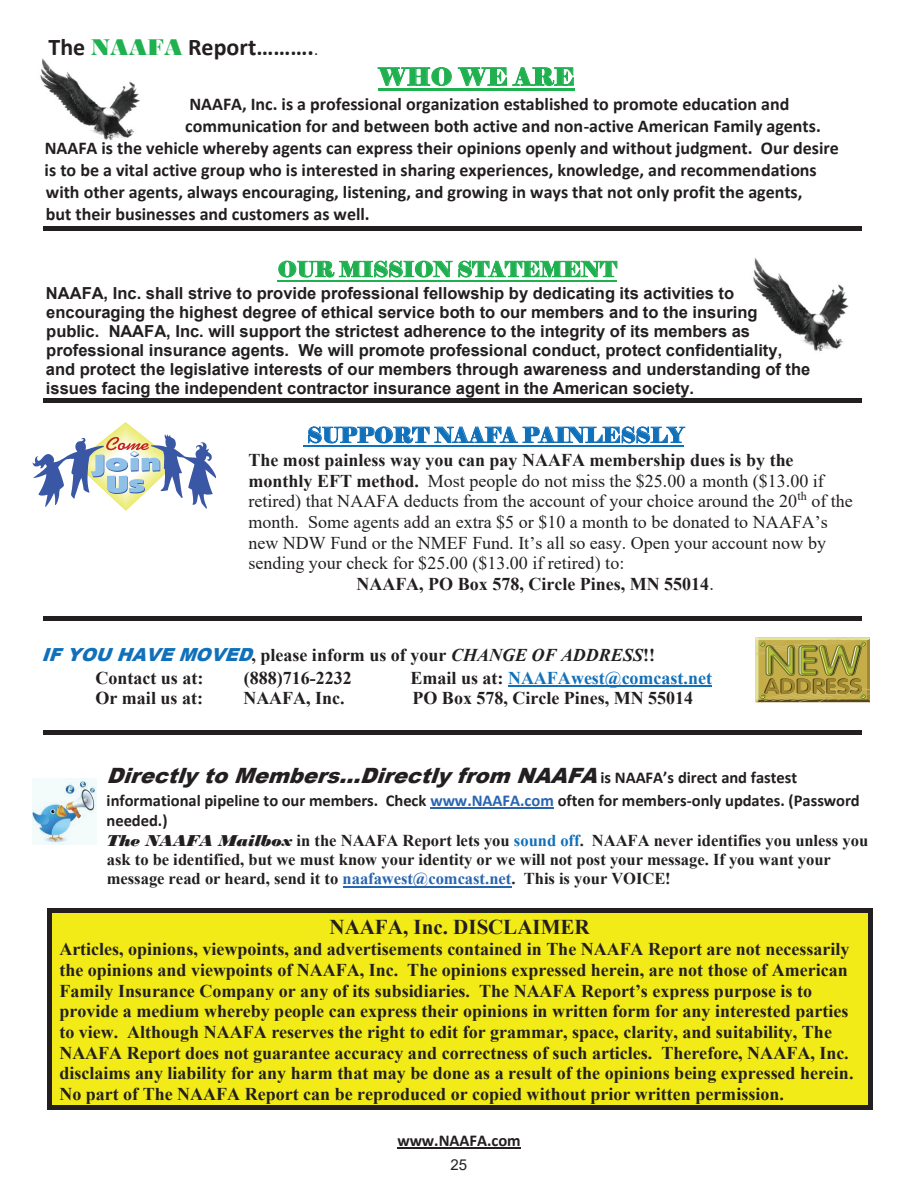
<style>
.page{position:relative;width:918px;height:1188px;background:#fff}
.page>*{position:absolute;margin:0;border:0;box-sizing:border-box;transform-origin:0 0}
.t1{font:700 24px "Calibri";color:#231f20}
.t2{font:24px "Elephant";letter-spacing:.005em;color:#1fb04f}
.t3{font:italic 900 21px "Arial";color:#231f20}
.t4{font:21px "Elephant";color:#1070b9}
.t5{font:700 21px "Times New Roman";color:#231f20}
.t6{font:21px "Elephant";color:#1fb04f}
.t7{font:700 18px/20.7px "Times New Roman";color:#231f20}
.t8{font:700 18px "Calibri";color:#231f20}
.t9{font:18px "Times New Roman";color:#231f20}
.t10{font:700 18px "Times New Roman";color:#1070b9}
.t11{font:700 16.5px/19px "Arial";color:#231f20}
.t12{font:700 16.5px/19.4px "Times New Roman";color:#231f20}
.t13{font:700 16.5px/20.1px "Calibri";color:#231f20}
.t14{font:15px "Arial";color:#231f20}
.s1{font-family:"Bodoni MT Black";font-weight:400;color:#1fb04f}
.s2{font-weight:400;font-size:16.5px}
.s3{font-weight:700}
.s4{font-weight:400}
.s5{font-family:"Arial";font-weight:900;font-style:italic;color:#1070b9}
.s6{font-style:italic}
.s7{color:#231f20}
.s8{font-family:"Calibri";font-weight:700;font-style:normal;font-size:16.5px}
.s9{color:#2865b1}
.s10{font-family:"Bodoni MT Black";font-weight:400;font-style:italic}
.s11{color:#1070b9}
</style>
<div class="page">
<img style="left:40px;top:58px;width:100px;height:82px">
<img style="left:753px;top:258px;width:96px;height:94px">
<hr style="left:378px;top:89px;width:197px;height:2px;background:#1fb04f">
<hr style="left:44px;top:226px;width:818px;height:4px;background:#231f20">
<hr style="left:278px;top:280px;width:339px;height:2px;background:#1fb04f">
<hr style="left:44px;top:399px;width:818px;height:4px;background:#231f20">
<hr style="left:303px;top:445px;width:381px;height:2px;background:#1070b9">
<div style="left:44px;top:616px;width:818px;height:5px;background:#231f20"></div>
<hr style="left:508px;top:686px;width:204px;height:1px;background:#1070b9">
<div style="left:44px;top:730px;width:818px;height:5px;background:#231f20"></div>
<hr style="left:430px;top:807px;width:124px;height:1px;background:#2865b1">
<hr style="left:343px;top:886px;width:168px;height:2px;background:#2865b1">
<div style="left:51px;top:913px;width:817px;height:26px;background:#f2eb17"></div>
<svg style="left:47px;top:908px;width:4px;height:5px"></svg>
<div style="left:51px;top:908px;width:817px;height:5px;background:#231f20"></div>
<svg style="left:868px;top:908px;width:4px;height:5px"></svg>
<hr style="left:47px;top:913px;width:4px;height:26px;background:#231f20">
<hr style="left:868px;top:913px;width:4px;height:26px;background:#231f20">
<div style="left:51px;top:939px;width:817px;height:20px;background:#f2eb17"></div>
<hr style="left:47px;top:939px;width:4px;height:20px;background:#231f20">
<hr style="left:868px;top:939px;width:4px;height:20px;background:#231f20">
<div style="left:51px;top:959px;width:817px;height:21px;background:#f2eb17"></div>
<hr style="left:47px;top:959px;width:4px;height:21px;background:#231f20">
<hr style="left:868px;top:959px;width:4px;height:21px;background:#231f20">
<div style="left:51px;top:980px;width:817px;height:21px;background:#f2eb17"></div>
<hr style="left:47px;top:980px;width:4px;height:21px;background:#231f20">
<hr style="left:868px;top:980px;width:4px;height:21px;background:#231f20">
<div style="left:51px;top:1001px;width:817px;height:20px;background:#f2eb17"></div>
<hr style="left:47px;top:1001px;width:4px;height:20px;background:#231f20">
<hr style="left:868px;top:1001px;width:4px;height:20px;background:#231f20">
<div style="left:51px;top:1021px;width:817px;height:21px;background:#f2eb17"></div>
<hr style="left:47px;top:1021px;width:4px;height:21px;background:#231f20">
<hr style="left:868px;top:1021px;width:4px;height:21px;background:#231f20">
<div style="left:51px;top:1042px;width:817px;height:21px;background:#f2eb17"></div>
<hr style="left:47px;top:1042px;width:4px;height:21px;background:#231f20">
<hr style="left:868px;top:1042px;width:4px;height:21px;background:#231f20">
<div style="left:51px;top:1063px;width:817px;height:20px;background:#f2eb17"></div>
<hr style="left:47px;top:1063px;width:4px;height:20px;background:#231f20">
<hr style="left:868px;top:1063px;width:4px;height:20px;background:#231f20">
<div style="left:51px;top:1083px;width:817px;height:23px;background:#f2eb17"></div>
<svg style="left:47px;top:1106px;width:4px;height:4px"></svg>
<hr style="left:51px;top:1106px;width:817px;height:4px;background:#231f20">
<svg style="left:868px;top:1106px;width:4px;height:4px"></svg>
<hr style="left:47px;top:1083px;width:4px;height:23px;background:#231f20">
<hr style="left:868px;top:1083px;width:4px;height:23px;background:#231f20">
<hr style="left:397px;top:1148px;width:124px;height:1px;background:#231f20">
<svg style="left:756px;top:637px;width:114px;height:65px;background:#ada048"></svg>
<svg style="left:33px;top:422px;width:183px;height:89px"></svg>
<img style="left:32px;top:778px;width:64px;height:66px">
<h1 class="t1" style="left:49px;top:30px;width:271px">The <span class="s1">NAAFA</span> Report……….<span class="s2">.</span></h1>
<h1 class="t2" style="left:378px;top:62px;width:198px">WHO WE ARE</h1>
<p class="t8" style="left:189px;top:91px;width:602px">NAAFA, Inc. is a professional organization established to promote education and</p>
<p class="t8" style="left:185px;top:113px;width:637px">communication for and between both active and non-active American Family agents.</p>
<p class="t8" style="left:45px;top:135px;width:796px">NAAFA is the vehicle whereby agents can express their opinions openly and without judgment. Our desire</p>
<p class="t8" style="left:45px;top:157px;width:774px">is to be a vital active group who is interested in sharing experiences, knowledge, and recommendations</p>
<p class="t8" style="left:46px;top:179px;width:758px">with other agents, always encouraging, listening, and growing in ways that not only profit the agents,</p>
<p class="t8" style="left:46px;top:201px;width:325px">but their businesses and customers as well.</p>
<p class="t6" style="left:278px;top:256px;width:341px">OUR MISSION STATEMENT</p>
<p class="t11" style="left:46px;top:284px;width:766px">NAAFA, Inc. shall strive to provide professional fellowship by dedicating its activities to encouraging the highest degree of ethical service both to our members and to the insuring public. NAAFA, Inc. will support the strictest adherence to the integrity of its members as professional insurance agents. We will promote professional conduct, protect confidentiality, and protect the legislative interests of our members through awareness and understanding of the issues facing the independent contractor insurance agent in the American society.</p>
<p class="t4" style="left:307px;top:422px;width:378px">SUPPORT NAAFA PAINLESSLY</p>
<p class="t7" style="left:248px;top:449px;width:547px">The most painless way you can pay NAAFA membership dues is by the</p>
<p class="t9" style="left:248px;top:468px;width:577px"><span class="s3">monthly EFT method.</span> Most people do not miss the $25.00 a month ($13.00 if</p>
<p class="t9" style="left:248px;top:489px;width:606px">retired) that NAAFA deducts from the account of your choice around the 20<sup>th</sup> of the</p>
<p class="t9" style="left:248px;top:509px;width:581px">month. Some agents add an extra $5 or $10 a month to be donated to NAAFA’s</p>
<p class="t9" style="left:248px;top:530px;width:579px">new NDW Fund or the NMEF Fund. It’s all so easy. Open your account now by</p>
<p class="t9" style="left:248px;top:551px;width:377px">sending your check for $25.00 ($13.00 if retired) to:</p>
<p class="t7" style="left:356px;top:573px;width:359px">NAAFA, PO Box 578, Circle Pines, MN 55014<span class="s4">.</span></p>
<p class="t7" style="left:95px;top:644px;width:561px;line-height:22.4px;text-indent:-54px"><span class="s5">IFYOUHAVEMOVED</span>, please inform us of your <span class="s6">CHANGE OF ADDRESS</span>!!<br>Contact us at:</p>
<p class="t7" style="left:244px;top:667px;width:109px">(888)716-2232</p>
<p class="t10" style="left:411px;top:665px;width:303px"><span class="s7">Email us at:</span> NAAFAwest@comcast.net</p>
<p class="t7" style="left:95px;top:687px;width:109px">Or mail us at:</p>
<p class="t7" style="left:243px;top:687px;width:103px">NAAFA, Inc.</p>
<p class="t7" style="left:412px;top:687px;width:282px">PO Box 578, Circle Pines, MN 55014</p>
<p class="t3" style="left:107px;top:761px;width:692px">DirectlytoMembers…Directlyfrom NAAFA <span class="s8">i s N A A F A ’ s d i r e c t a n d f a s t e s t</span></p>
<p class="t13" style="left:107px;top:790px;width:755px">informational pipeline to our members. Check <span class="s9">www.NAAFA.com</span> often for members-only updates. (Password needed.)</p>
<p class="t12" style="left:107px;top:830px;width:763px"><span class="s10">The NAAFA Mailbox</span> in the NAAFA Report lets you <span class="s11">sound off</span>. NAAFA never identifies you unless you ask to be identified, but we must know your identity or we will not post your message. If you want your message read or heard, send it to <span class="s9">naafawest@comcast.net</span>. This is your VOICE!</p>
<p class="t5" style="left:329px;top:912px;width:262px">NAAFA, Inc. DISCLAIMER</p>
<p class="t7" style="left:59px;top:939px;width:796px">Articles, opinions, viewpoints, and advertisements contained in The NAAFA Report are not necessarily the opinions and viewpoints of NAAFA, Inc. The opinions expressed herein, are not those of American Family Insurance Company or any of its subsidiaries. The NAAFA Report’s express purpose is to provide a medium whereby people can express their opinions in written form for any interested parties to view. Although NAAFA reserves the right to edit for grammar, space, clarity, and suitability, The NAAFA Report does not guarantee accuracy and correctness of such articles. Therefore, NAAFA, Inc. disclaims any liability for any harm that may be done as a result of the opinions being expressed herein.<br>No part of The NAAFA Report can be reproduced or copied without prior written permission.</p>
<p class="t13" style="left:397px;top:1130px;width:125px">www.NAAFA.com</p>
<p class="t14" style="left:451px;top:1155px;width:18px">25</p>
</div>
